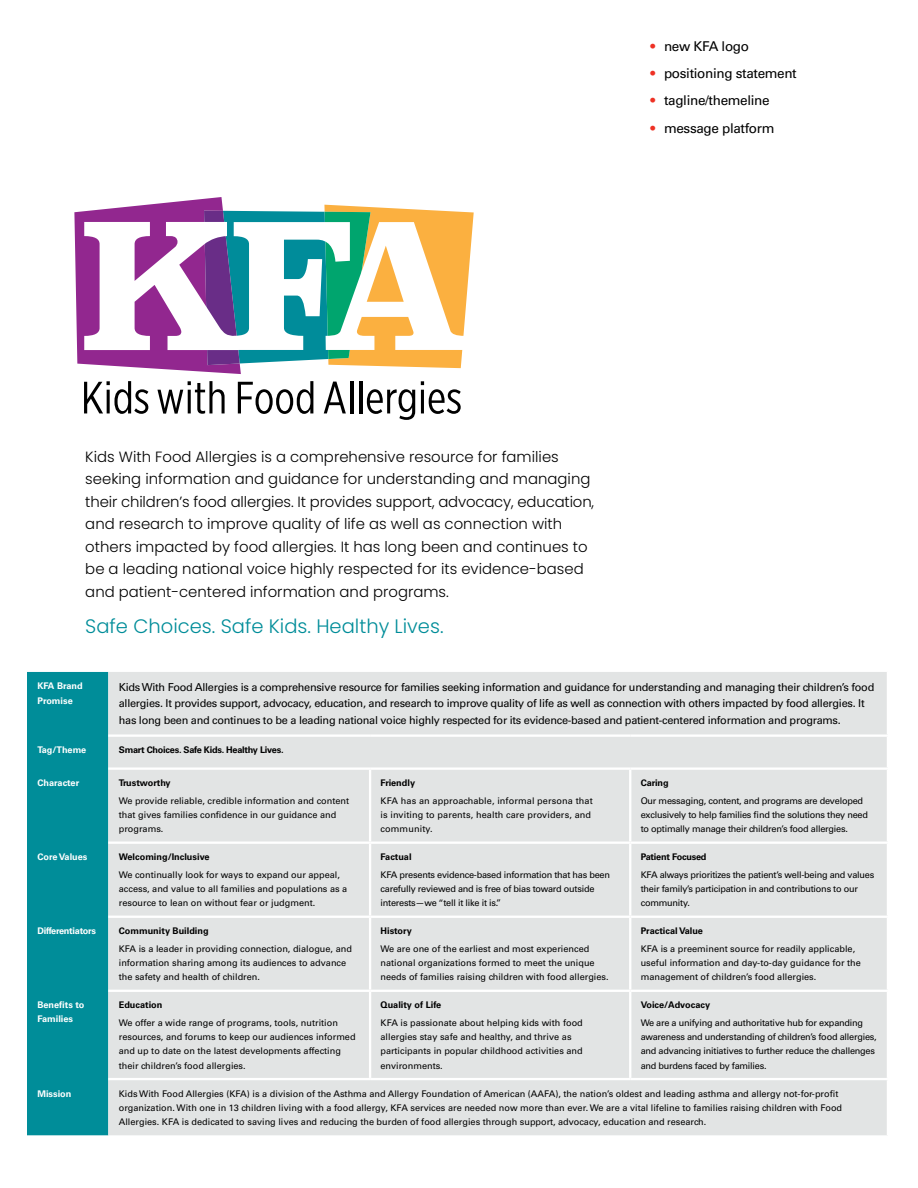
<style>
.page{position:relative;width:918px;height:1188px;background:#fff}
.page>*{position:absolute;margin:0;border:0;box-sizing:border-box;transform-origin:0 0}
.t1{font:300 19.5px "Poppins";color:#008d99}
.t2{font:300 14.85px/22.5px "Poppins";color:#000}
.t3{font:13.5px "Univers LT";letter-spacing:-.025em;color:#000}
.t4{font:10.95px/16.5px "Univers LT";letter-spacing:-.025em;color:#000}
.t5{font:9.15px/14.2px "Univers LT";color:#000}
.t6{font:9.15px/14.2px "Univers LT";letter-spacing:-.025em;color:#000}
.t7{font:700 9.15px "Univers LT";color:#000}
.t8{font:700 9.15px/14.2px "Univers LT";color:#fff}
.t9{font:700 9.15px "Univers LT";letter-spacing:-.025em;color:#000}
.t10{font:700 9.15px "Univers LT";letter-spacing:-.025em;color:#fff}
.s1{font-weight:700;color:#ee3124}
</style>
<div class="page">
<div style="left:27px;top:672px;width:81px;height:463px;background:#008d99"></div>
<div style="left:108px;top:672px;width:779px;height:463px;background:#e2e4e4"></div>
<hr style="left:108px;top:734px;width:262px;height:3px;background:#fff">
<hr style="left:370px;top:734px;width:260px;height:3px;background:#fff">
<hr style="left:630px;top:734px;width:259px;height:3px;background:#fff">
<hr style="left:108px;top:767px;width:262px;height:3px;background:#fff">
<hr style="left:370px;top:767px;width:260px;height:3px;background:#fff">
<hr style="left:369px;top:770px;width:2px;height:72px;background:#fff">
<hr style="left:630px;top:767px;width:259px;height:3px;background:#fff">
<hr style="left:629px;top:770px;width:2px;height:72px;background:#fff">
<hr style="left:108px;top:842px;width:262px;height:2px;background:#fff">
<hr style="left:370px;top:842px;width:260px;height:2px;background:#fff">
<hr style="left:369px;top:844px;width:2px;height:72px;background:#fff">
<hr style="left:630px;top:842px;width:259px;height:2px;background:#fff">
<hr style="left:629px;top:844px;width:2px;height:72px;background:#fff">
<hr style="left:108px;top:916px;width:262px;height:2px;background:#fff">
<hr style="left:370px;top:916px;width:260px;height:2px;background:#fff">
<hr style="left:369px;top:918px;width:2px;height:72px;background:#fff">
<hr style="left:630px;top:916px;width:259px;height:2px;background:#fff">
<hr style="left:629px;top:918px;width:2px;height:72px;background:#fff">
<hr style="left:108px;top:990px;width:262px;height:2px;background:#fff">
<hr style="left:370px;top:990px;width:260px;height:2px;background:#fff">
<hr style="left:369px;top:992px;width:2px;height:86px;background:#fff">
<hr style="left:630px;top:990px;width:259px;height:2px;background:#fff">
<hr style="left:629px;top:992px;width:2px;height:86px;background:#fff">
<hr style="left:108px;top:1078px;width:262px;height:2px;background:#fff">
<hr style="left:370px;top:1078px;width:260px;height:2px;background:#fff">
<hr style="left:630px;top:1078px;width:259px;height:2px;background:#fff">
<svg style="left:84px;top:381px;width:64px;height:33px"></svg>
<svg style="left:157px;top:381px;width:68px;height:33px"></svg>
<svg style="left:238px;top:381px;width:75px;height:33px"></svg>
<svg style="left:324px;top:382px;width:22px;height:31px"></svg>
<hr style="left:350px;top:381px;width:3px;height:32px;background:#000">
<hr style="left:359px;top:381px;width:3px;height:32px;background:#000">
<svg style="left:367px;top:389px;width:48px;height:31px"></svg>
<svg style="left:421px;top:381px;width:40px;height:33px"></svg>
<svg style="left:74px;top:197px;width:400px;height:177px"></svg>
<h3 class="t3" style="left:651px;top:38px;width:100px"><span class="s1">•</span> new KFA logo</h3>
<h3 class="t3" style="left:651px;top:65px;width:148px"><span class="s1">•</span> positioning statement</h3>
<h3 class="t3" style="left:651px;top:92px;width:121px"><span class="s1">•</span> tagline/themeline</h3>
<h3 class="t3" style="left:651px;top:120px;width:125px"><span class="s1">•</span> message platform</h3>
<p class="t2" style="left:85px;top:446px;width:510px">Kids With Food Allergies is a comprehensive resource for families seeking information and guidance for understanding and managing their children’s food allergies. It provides support, advocacy, education, and research to improve quality of life as well as connection with others impacted by food allergies. It has long been and continues to be a leading national voice highly respected for its evidence-based and patient-centered information and programs.</p>
<h1 class="t1" style="left:85px;top:615px;width:360px">Safe Choices. Safe Kids. Healthy Lives.</h1>
<p class="t8" style="left:37px;top:679px;width:47px">KFA Brand<br>Promise</p>
<p class="t4" style="left:119px;top:679px;width:757px">Kids With Food Allergies is a comprehensive resource for families seeking information and guidance for understanding and managing their children’s food allergies. It provides support, advocacy, education, and research to improve quality of life as well as connection with others impacted by food allergies. It has long been and continues to be a leading national voice highly respected for its evidence-based and patient-centered information and programs.</p>
<p class="t8" style="left:37px;top:743px;width:50px">Tag/Theme</p>
<p class="t9" style="left:119px;top:745px;width:166px">Smart Choices. Safe Kids. Healthy Lives.</p>
<p class="t8" style="left:37px;top:776px;width:43px">Character</p>
<p class="t7" style="left:119px;top:777px;width:53px">Trustworthy</p>
<p class="t5" style="left:119px;top:793px;width:232px">We provide reliable, credible information and content that gives families confidence in our guidance and programs.</p>
<p class="t7" style="left:641px;top:777px;width:30px">Caring</p>
<p class="t6" style="left:641px;top:793px;width:229px">Our messaging, content, and programs are developed exclusively to help families find the solutions they need to optimally manage their children’s food allergies.</p>
<p class="t7" style="left:381px;top:777px;width:36px">Friendly</p>
<p class="t5" style="left:381px;top:793px;width:214px">KFA has an approachable, informal persona that is inviting to parents, health care providers, and community.</p>
<p class="t8" style="left:37px;top:850px;width:52px">Core Values</p>
<p class="t7" style="left:119px;top:851px;width:92px">Welcoming/Inclusive</p>
<p class="t5" style="left:119px;top:868px;width:230px">We continually look for ways to expand our appeal, access, and value to all families and populations as a resource to lean on without fear or judgment.</p>
<p class="t10" style="left:37px;top:926px;width:60px">Differentiators</p>
<p class="t7" style="left:119px;top:926px;width:91px">Community Building</p>
<p class="t5" style="left:119px;top:942px;width:235px">KFA is a leader in providing connection, dialogue, and information sharing among its audiences to advance the safety and health of children.</p>
<p class="t8" style="left:37px;top:998px;width:49px">Benefits to<br>Families</p>
<p class="t7" style="left:119px;top:1000px;width:45px">Education</p>
<p class="t5" style="left:119px;top:1016px;width:238px">We offer a wide range of programs, tools, nutrition resources, and forums to keep our audiences informed and up to date on the latest developments affecting their children’s food allergies.</p>
<p class="t7" style="left:381px;top:851px;width:32px">Factual</p>
<p class="t6" style="left:381px;top:868px;width:231px">KFA presents evidence-based information that has been carefully reviewed and is free of bias toward outside interests—we “tell it like it is.”</p>
<p class="t7" style="left:381px;top:926px;width:33px">History</p>
<p class="t5" style="left:381px;top:942px;width:230px">We are one of the earliest and most experienced national organizations formed to meet the unique needs of families raising children with food allergies.</p>
<p class="t7" style="left:381px;top:1000px;width:62px">Quality of Life</p>
<p class="t5" style="left:381px;top:1016px;width:204px">KFA is passionate about helping kids with food allergies stay safe and healthy, and thrive as participants in popular childhood activities and environments.</p>
<p class="t9" style="left:641px;top:851px;width:67px">Patient Focused</p>
<p class="t6" style="left:641px;top:868px;width:235px">KFA always prioritizes the patient’s well-being and values their family’s participation in and contributions to our community.</p>
<p class="t7" style="left:641px;top:926px;width:64px">Practical Value</p>
<p class="t5" style="left:641px;top:942px;width:222px">KFA is a preeminent source for readily applicable, useful information and day-to-day guidance for the management of children’s food allergies.</p>
<p class="t7" style="left:641px;top:1000px;width:71px">Voice/Advocacy</p>
<p class="t6" style="left:641px;top:1016px;width:238px">We are a unifying and authoritative hub for expanding awareness and understanding of children’s food allergies, and advancing initiatives to further reduce the challenges and burdens faced by families.</p>
<p class="t8" style="left:37px;top:1086px;width:36px">Mission</p>
<p class="t5" style="left:119px;top:1086px;width:725px">Kids With Food Allergies (KFA) is a division of the Asthma and Allergy Foundation of American (AAFA), the nation’s oldest and leading asthma and allergy not-for-profit organization. With one in 13 children living with a food allergy, KFA services are needed now more than ever. We are a vital lifeline to families raising children with Food<br>Allergies. KFA is dedicated to saving lives and reducing the burden of food allergies through support, advocacy, education and research.</p>
</div>
